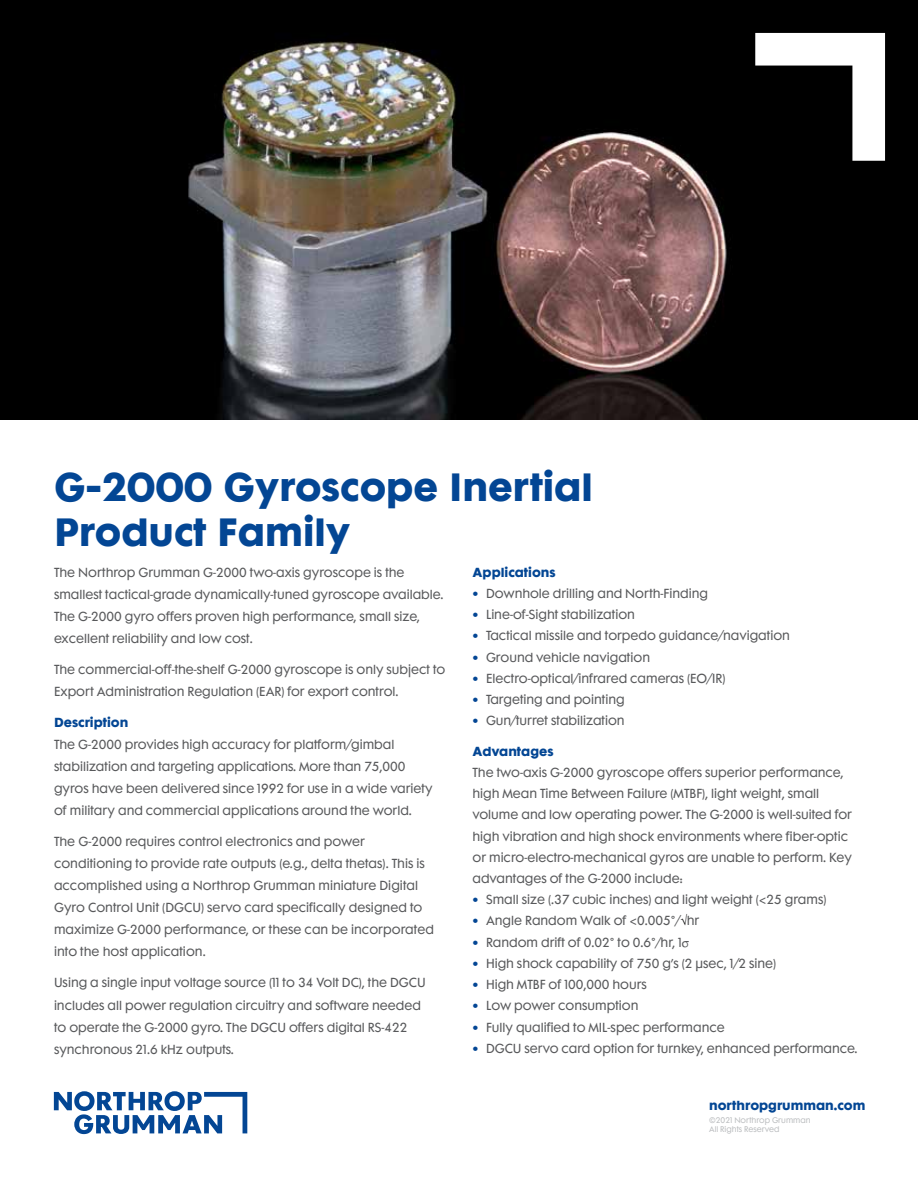
<style>
.page{position:relative;width:918px;height:1188px;background:#fff}
.page>*{position:absolute;margin:0;border:0;box-sizing:border-box;transform-origin:0 0}
.t1{font:700 36px/45.3px "Futura Maxi Std";color:#034694}
.t2{font:12px/22px "Futura Maxi Std";color:#58595b}
.t3{font:700 12px "Futura Maxi Std";color:#034694}
.t4{font:7.5px/9px "Futura Maxi Std";color:#bcbec0}
.s1{font-weight:700;color:#034694}
.s2{color:#000}
</style>
<div class="page">
<svg style="left:54px;top:1091px;width:193px;height:43px"></svg>
<img style="left:0;top:0;width:918px;height:419px">
<svg style="left:755px;top:33px;width:130px;height:128px"></svg>
<h1 class="t1" style="left:54px;top:463px;width:540px">G-2000 Gyroscope Inertial<br>Product Family</h1>
<p class="t2" style="left:54px;top:561px;width:391px">The Northrop Grumman G-2000 two-axis gyroscope is the smallest tactical-grade dynamically-tuned gyroscope available.<br>The G-2000 gyro offers proven high performance, small size, excellent reliability and low cost.</p>
<p class="t2" style="left:54px;top:658px;width:393px">The commercial-off-the-shelf G-2000 gyroscope is only subject to<br>Export Administration Regulation (EAR) for export control.</p>
<p class="t3" style="left:54px;top:714px;width:76px">Description</p>
<p class="t2" style="left:54px;top:733px;width:380px">The G-2000 provides high accuracy for platform/gimbal stabilization and targeting applications. More than 75,000 gyros have been delivered since 1992 for use in a wide variety of military and commercial applications around the world.</p>
<p class="t2" style="left:54px;top:831px;width:382px">The G-2000 requires control electronics and power conditioning to provide rate outputs (e.g., delta thetas). This is accomplished using a Northrop Grumman miniature Digital Gyro Control Unit (DGCU) servo card specifically designed to maximize G-2000 performance, or these can be incorporated into the host application.</p>
<p class="t2" style="left:54px;top:972px;width:373px">Using a single input voltage source (11 to 34 Volt DC), the DGCU includes all power regulation circuitry and software needed to operate the G-2000 gyro. The DGCU offers digital RS-422 synchronous 21.6 kHz outputs.</p>
<p class="t3" style="left:472px;top:563px;width:85px">Applications</p>
<p class="t2" style="left:472px;top:582px;width:237px"><span class="s1">•</span> Downhole drilling and North-Finding</p>
<p class="t2" style="left:472px;top:603px;width:164px"><span class="s1">•</span> Line-of-Sight stabilization</p>
<p class="t2" style="left:472px;top:625px;width:319px"><span class="s1">•</span> Tactical missile and torpedo guidance/navigation</p>
<p class="t2" style="left:472px;top:646px;width:179px"><span class="s1">•</span> Ground vehicle navigation</p>
<p class="t2" style="left:472px;top:667px;width:254px"><span class="s1">•</span> Electro-optical/infrared cameras (EO/IR)</p>
<p class="t2" style="left:472px;top:688px;width:154px"><span class="s1">•</span> Targeting and pointing</p>
<p class="t2" style="left:472px;top:710px;width:154px"><span class="s1">•</span> Gun/turret stabilization</p>
<p class="t3" style="left:472px;top:742px;width:83px">Advantages</p>
<p class="t2" style="left:472px;top:762px;width:381px;line-height:21.3px">The two-axis G-2000 gyroscope offers superior performance, high Mean Time Between Failure (MTBF), light weight, small volume and low operating power. The G-2000 is well-suited for high vibration and high shock environments where fiber-optic or micro-electro-mechanical gyros are unable to perform. Key advantages of the G-2000 include:</p>
<p class="t2" style="left:472px;top:889px;width:355px"><span class="s1">•</span> Small size (.37 cubic inches) and light weight (&lt;25 grams)</p>
<p class="t2" style="left:472px;top:910px;width:228px"><span class="s1">•</span> Angle Random Walk of &lt;0.005°/<span class="s2">√</span>hr</p>
<p class="t2" style="left:472px;top:931px;width:218px"><span class="s1">•</span> Random drift of 0.02° to 0.6°/hr, 1▲</p>
<p class="t2" style="left:472px;top:952px;width:305px"><span class="s1">•</span> High shock capability of 750 g’s (2 µsec, 1/2 sine)</p>
<p class="t2" style="left:472px;top:974px;width:176px"><span class="s1">•</span> High MTBF of 100,000 hours</p>
<p class="t2" style="left:472px;top:995px;width:167px"><span class="s1">•</span> Low power consumption</p>
<p class="t2" style="left:472px;top:1016px;width:254px"><span class="s1">•</span> Fully qualified to MIL-spec performance</p>
<p class="t2" style="left:472px;top:1037px;width:387px"><span class="s1">•</span> DGCU servo card option for turnkey, enhanced performance.</p>
<p class="t3" style="left:709px;top:1096px;width:158px">northropgrumman.com</p>
<p class="t4" style="left:709px;top:1116px;width:103px">©2021 Northrop Grumman<br>All Rights Reserved</p>
</div>
